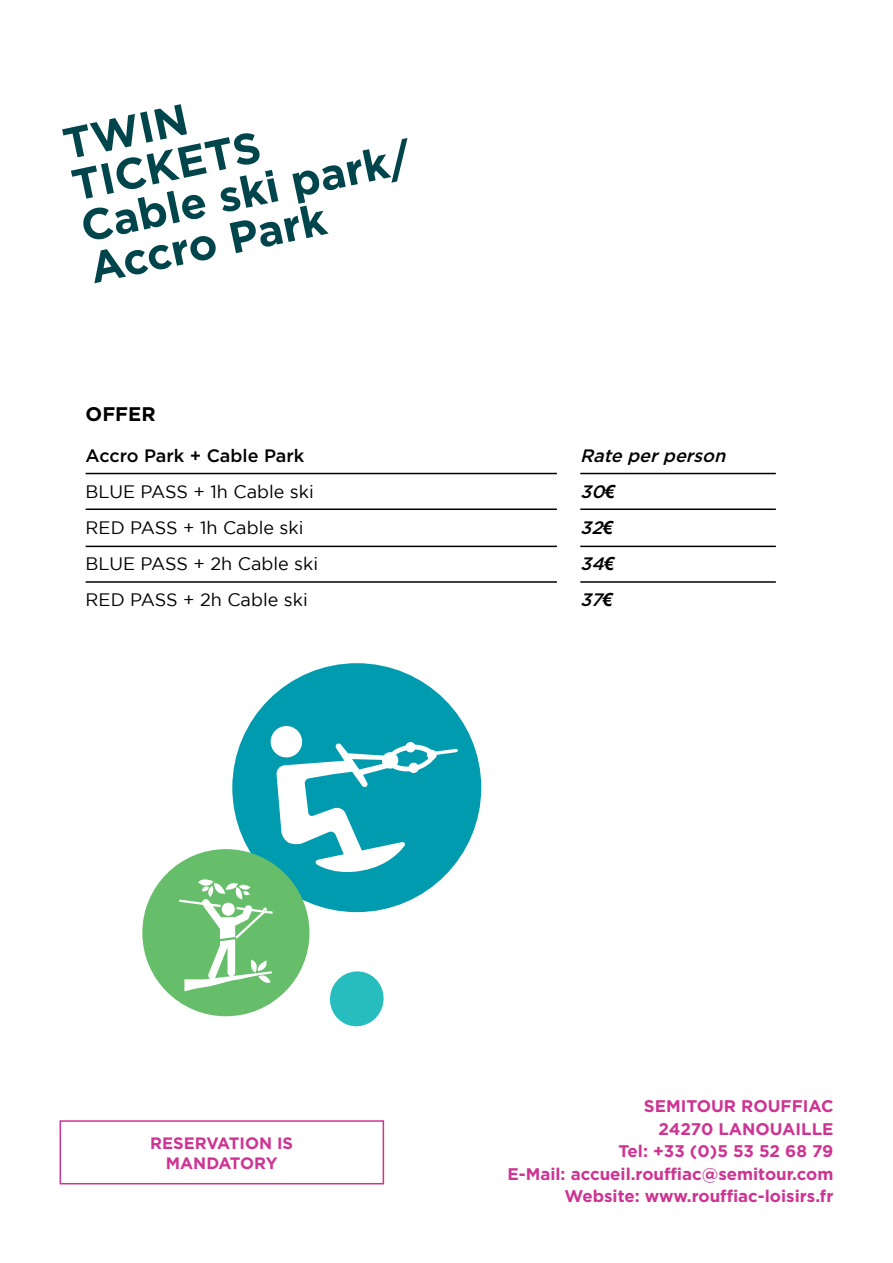
<style>
.page{position:relative;width:893px;height:1263px;background:#fff}
.page>*{position:absolute;margin:0;border:0;box-sizing:border-box;transform-origin:0 0}
.t1{font:700 43.65px/42.2px "Gotham";color:#00454c}
.t2{font:700 19.65px "Gotham";color:#000}
.t3{font:18px/36px "Gotham";color:#000}
.t4{font:italic 500 18px/36px "Gotham";color:#000}
.t5{font:500 18px "Gotham";color:#000}
.t6{font:700 16.95px/22.5px "Gotham";color:#cd3493;text-align:right}
.t7{font:700 16.5px/19.8px "Gotham";color:#cd3493;text-align:center}
.s1{font-family:"Arial";font-weight:700}
</style>
<div class="page">
<div style="left:232px;top:663px;width:249px;height:249px;background:#009baf;border-radius:50%"></div>
<div style="left:142px;top:849px;width:167px;height:167px;background:#67be6a;border-radius:50%"></div>
<svg style="left:179px;top:726px;width:281px;height:301px"></svg>
<hr style="left:86px;top:473px;width:471px;height:1px;background:#000">
<hr style="left:580px;top:473px;width:196px;height:1px;background:#000">
<hr style="left:86px;top:508px;width:471px;height:2px;background:#000">
<hr style="left:580px;top:508px;width:196px;height:2px;background:#000">
<hr style="left:86px;top:546px;width:471px;height:1px;background:#000">
<hr style="left:580px;top:546px;width:196px;height:1px;background:#000">
<hr style="left:86px;top:581px;width:471px;height:2px;background:#000">
<hr style="left:580px;top:581px;width:196px;height:2px;background:#000">
<div style="left:60px;top:1120px;width:324px;height:64px;border:2px solid #cd3493"></div>
<h1 class="t1" style="left:59px;top:123px;width:338px;rotate:-12deg">TWIN<br>TICKETS<br>Cable ski park/<br>Accro Park</h1>
<p class="t2" style="left:86px;top:403px;width:72px">OFFER</p>
<p class="t5" style="left:86px;top:445px;width:220px">Accro Park + Cable Park</p>
<p class="t3" style="left:86px;top:473px;width:234px">BLUE PASS + 1h Cable ski<br>RED PASS + 1h Cable ski<br>BLUE PASS + 2h Cable ski<br>RED PASS + 2h Cable ski</p>
<p class="t4" style="left:580px;top:437px;width:151px">Rate perperson<br>30<span class="s1">€<br></span>32<span class="s1">€<br></span>34<span class="s1">€<br></span>37<span class="s1">€</span></p>
<p class="t7" style="left:150px;top:1132px;width:135px">RESERVATION is<br>MAn DATORY</p>
<p class="t6" style="left:508px;top:1094px;width:327px">SEMITOUR ROUFFIAC<br>24270 LANOUAILLE<br>Tel: +33 (0)5 53 52 68 79<br>E-Mail: accueil.rouffiac@semitour.com<br>Website: www.rouffiac-loisirs.fr</p>
</div>
